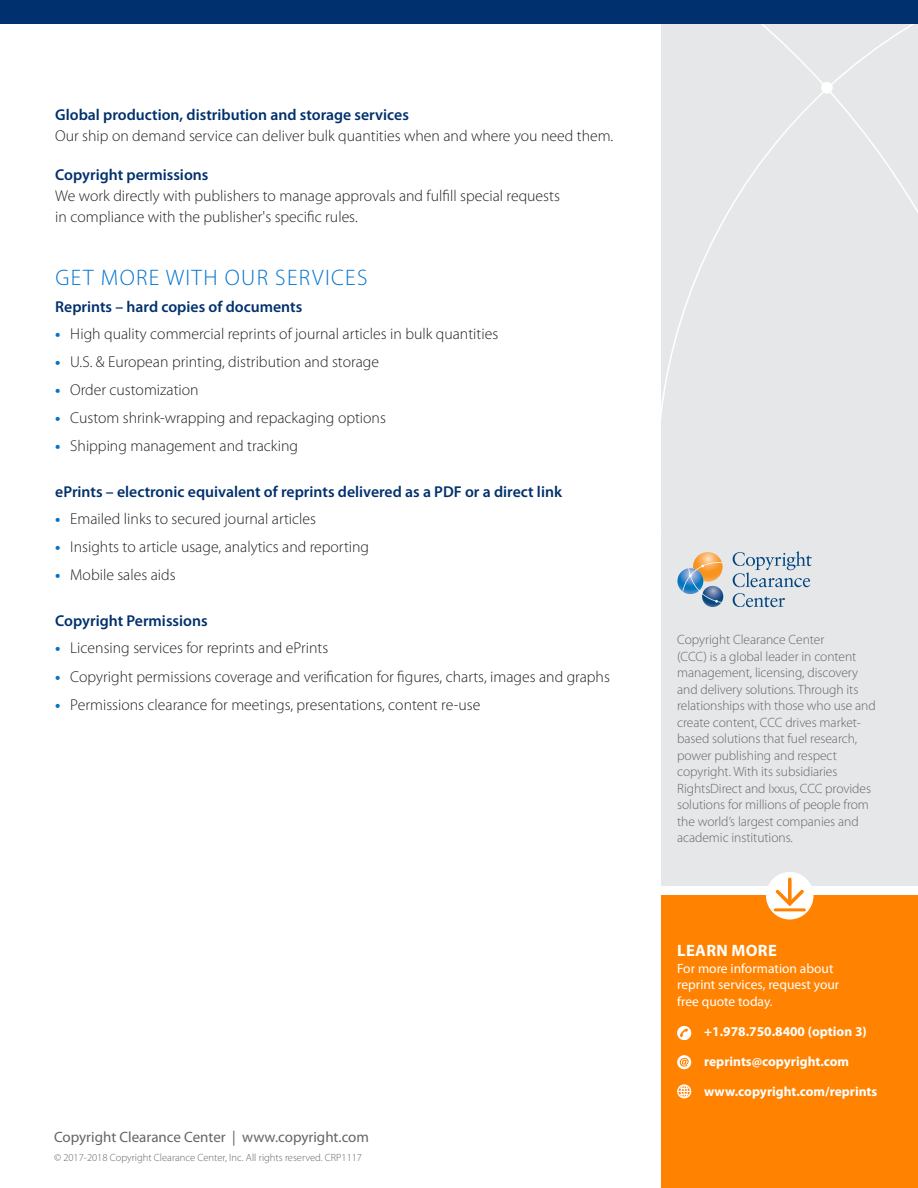
<style>
.page{position:relative;width:918px;height:1188px;background:#fff}
.page>*{position:absolute;margin:0;border:0;box-sizing:border-box;transform-origin:0 0}
.head{font:300 22.5px "Myriad Pro";letter-spacing:.06em;color:#0073ce}
.CTA_Head{font:700 16.5px "Myriad Pro";letter-spacing:.02em;color:#fff}
.basic_body{font:300 15.75px/21px "Myriad Pro";color:#231f20}
.subhead{font:600 15.75px "Myriad Pro";color:#00306d}
.t1{font:15px "Myriad Pro";color:#63656a}
.t2{font:300 13.5px/16.5px "Myriad Pro";letter-spacing:-.005em;color:#63656a}
.CTA-contact{font:700 13.5px "Myriad Pro";color:#fff}
.CTA_body{font:13.5px/16.5px "Myriad Pro";color:#fff}
.Copyright_Line{font:300 10.5px "Myriad Pro";color:#63656a}
.s1{font-weight:700;color:#0073ce}
</style>
<div class="page">
<div style="left:662px;top:0;width:256px;height:886px;background:#e6e7e9"></div>
<svg style="left:662px;top:24px;width:256px;height:385px"></svg>
<div style="left:662px;top:895px;width:256px;height:293px;background:#ff8200"></div>
<div style="left:766px;top:872px;width:48px;height:48px;background:#fff;border-radius:50%"></div>
<svg style="left:774px;top:889px;width:32px;height:20px"></svg>
<svg style="left:788px;top:879px;width:4px;height:23px"></svg>
<hr style="left:775px;top:908px;width:29px;height:3px;background:#ff8200">
<div style="left:0;top:0;width:918px;height:24px;background:#00306d"></div>
<svg style="left:702px;top:586px;width:21px;height:21px"></svg>
<svg style="left:677px;top:568px;width:26px;height:26px"></svg>
<svg style="left:682px;top:552px;width:41px;height:51px"></svg>
<svg style="left:733px;top:593px;width:52px;height:14px"></svg>
<svg style="left:733px;top:551px;width:79px;height:36px"></svg>
<svg style="left:677px;top:1055px;width:14px;height:14px"></svg>
<svg style="left:677px;top:1084px;width:14px;height:14px"></svg>
<svg style="left:677px;top:1026px;width:14px;height:14px"></svg>
<p class="subhead" style="left:55px;top:106px;width:355px">Global production, distribution and storage services</p>
<p class="basic_body" style="left:55px;top:125px;width:560px">Our ship on demand service can deliver bulk quantities when and where you need them.</p>
<p class="subhead" style="left:55px;top:166px;width:155px">Copyright permissions</p>
<p class="basic_body" style="left:55px;top:185px;width:506px">We work directly with publishers to manage approvals and fulfill special requests in compliance with the publisher's specific rules.</p>
<p class="head" style="left:55px;top:264px;width:314px">GET MORE WITH OUR SERVICES</p>
<p class="subhead" style="left:55px;top:298px;width:249px">Reprints – hard copies of documents</p>
<p class="basic_body" style="left:55px;top:323px;width:444px"><span class="s1">•</span> High quality commercial reprints of journal articles in bulk quantities</p>
<p class="basic_body" style="left:55px;top:351px;width:325px"><span class="s1">•</span> U.S. &amp; European printing, distribution and storage</p>
<p class="basic_body" style="left:55px;top:379px;width:145px"><span class="s1">•</span> Order customization</p>
<p class="basic_body" style="left:55px;top:407px;width:332px"><span class="s1">•</span> Custom shrink-wrapping and repackaging options</p>
<p class="basic_body" style="left:55px;top:435px;width:244px"><span class="s1">•</span> Shipping management and tracking</p>
<p class="subhead" style="left:55px;top:483px;width:508px">ePrints – electronic equivalent of reprints delivered as a PDF or a direct link</p>
<p class="basic_body" style="left:55px;top:508px;width:262px"><span class="s1">•</span> Emailed links to secured journal articles</p>
<p class="basic_body" style="left:55px;top:536px;width:315px"><span class="s1">•</span> Insights to article usage, analytics and reporting</p>
<p class="basic_body" style="left:55px;top:564px;width:122px"><span class="s1">•</span> Mobile sales aids</p>
<p class="subhead" style="left:55px;top:612px;width:154px">Copyright Permissions</p>
<p class="basic_body" style="left:55px;top:638px;width:275px"><span class="s1">•</span> Licensing services for reprints and ePrints</p>
<p class="basic_body" style="left:55px;top:666px;width:556px"><span class="s1">•</span> Copyright permissions coverage and verification for figures, charts, images and graphs</p>
<p class="basic_body" style="left:55px;top:694px;width:427px"><span class="s1">•</span> Permissions clearance for meetings, presentations, content re-use</p>
<p class="t1" style="left:54px;top:1129px;width:317px">Copyright Clearance Center | www.copyright.com</p>
<p class="Copyright_Line" style="left:54px;top:1151px;width:310px">© 2017-2018 Copyright Clearance Center, Inc. All rights reserved. CRP1117</p>
<p class="t2" style="left:677px;top:631px;width:200px">Copyright Clearance Center<br>(CCC) is a global leader in content management, licensing, discovery and delivery solutions. Through its relationships with those who use and create content, CCC drives market&shy;based solutions that fuel research, power publishing and respect copyright. With its subsidiaries RightsDirect and Ixxus, CCC provides solutions for millions of people from the world’s largest companies and academic institutions.</p>
<p class="CTA_Head" style="left:677px;top:941px;width:101px">LEARN MORE</p>
<p class="CTA_body" style="left:677px;top:960px;width:164px">For more information about reprint services, request your free quote today.</p>
<p class="CTA-contact" style="left:704px;top:1024px;width:164px">+1.978.750.8400 (option 3)</p>
<p class="CTA-contact" style="left:704px;top:1054px;width:147px">reprints@copyright.com</p>
<p class="CTA-contact" style="left:704px;top:1084px;width:175px">www.copyright.com/reprints</p>
</div>
